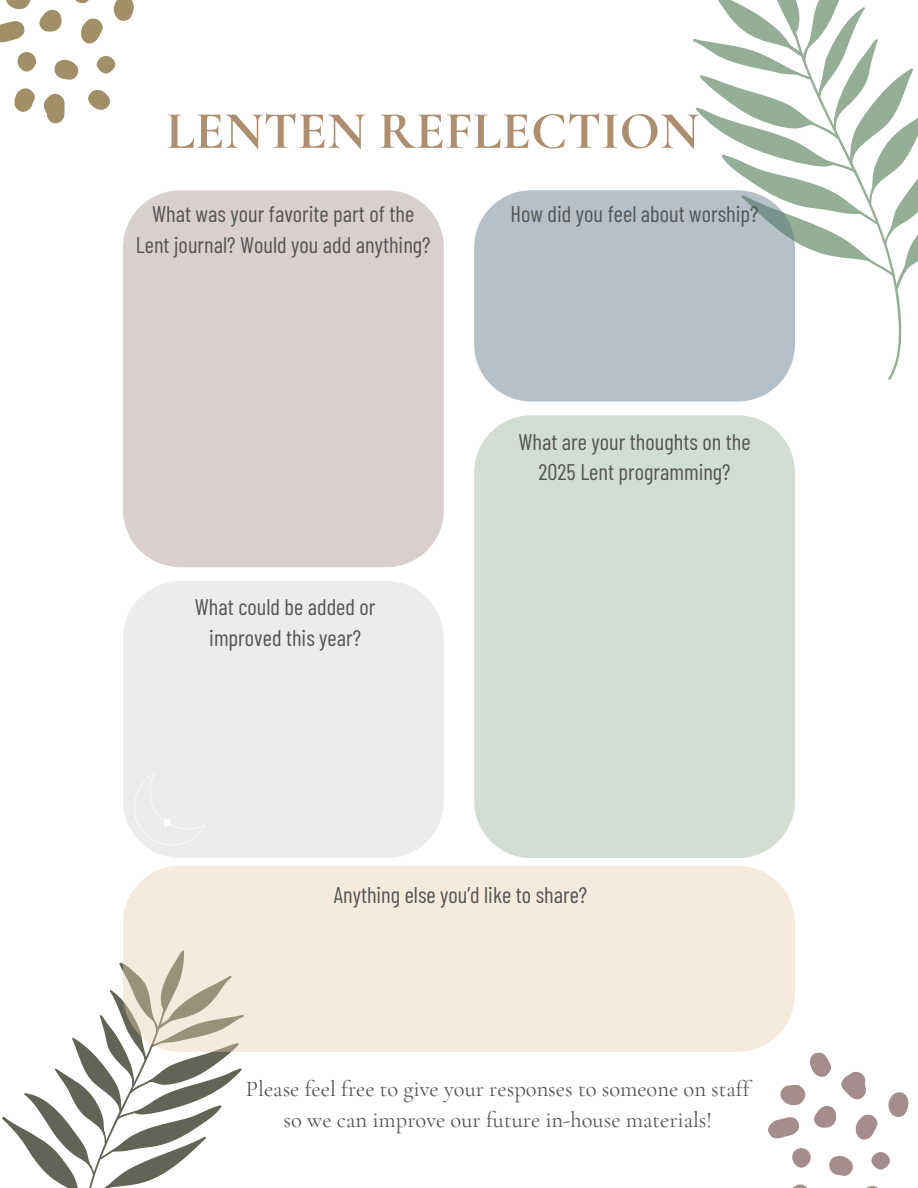
<style>
.page{position:relative;width:918px;height:1188px;background:#fff}
.page>*{position:absolute;margin:0;border:0;box-sizing:border-box;transform-origin:0 0}
.t1{font:700 53.1px "Cormorant Garamond";color:#ad8e6f}
.t2{font:22.5px/30.8px "Barlow Condensed";color:#545454;text-align:center}
.t3{font:22.5px/31.5px "Cormorant Garamond";color:#545454;text-align:center}
</style>
<div class="page">
<svg style="left:693px;top:0;width:225px;height:380px"></svg>
<div style="left:474px;top:415px;width:321px;height:443px;background:#d2ddd3"></div>
<div style="left:123px;top:581px;width:321px;height:277px;background:#ececec"></div>
<div style="left:123px;top:190px;width:321px;height:377px;background:#d9cfcf"></div>
<div style="left:474px;top:190px;width:321px;height:212px;background:#b5c0c8"></div>
<svg style="left:2px;top:962px;width:240px;height:226px"></svg>
<div style="left:123px;top:866px;width:672px;height:186px;background:#f6eadc"></div>
<div style="left:134px;top:773px;width:72px;height:72px;background:#ececec"></div>
<svg style="left:888px;top:1092px;width:20px;height:25px"></svg>
<svg style="left:768px;top:1052px;width:110px;height:88px"></svg>
<svg style="left:829px;top:1156px;width:24px;height:20px"></svg>
<svg style="left:793px;top:1184px;width:14px;height:4px"></svg>
<svg style="left:867px;top:1186px;width:11px;height:2px"></svg>
<div style="left:792px;top:1148px;width:19px;height:20px;background:#a68d8d;border-radius:50%"></div>
<div style="left:871px;top:1152px;width:19px;height:18px;background:#a68d8d;border-radius:50%"></div>
<svg style="left:0;top:21px;width:25px;height:21px"></svg>
<svg style="left:43px;top:93px;width:22px;height:30px"></svg>
<svg style="left:6px;top:0;width:25px;height:9px"></svg>
<svg style="left:113px;top:0;width:21px;height:21px"></svg>
<svg style="left:39px;top:0;width:64px;height:44px"></svg>
<svg style="left:54px;top:59px;width:25px;height:21px"></svg>
<svg style="left:14px;top:88px;width:21px;height:24px"></svg>
<svg style="left:88px;top:90px;width:22px;height:20px"></svg>
<div style="left:17px;top:52px;width:19px;height:20px;background:#a18f67;border-radius:50%"></div>
<div style="left:97px;top:56px;width:18px;height:18px;background:#a18f67;border-radius:50%"></div>
<p class="t1" style="left:166px;top:99px;width:535px">LENTEN REFLECTION</p>
<p class="t2" style="left:136px;top:198px;width:296px">What was your favorite part of the<br>Lent journal? Would you add anything?</p>
<h1 class="t2" style="left:195px;top:591px;width:182px">What could be added or improved this year?</h1>
<p class="t2" style="left:511px;top:198px;width:249px">How did you feel about worship?</p>
<p class="t2" style="left:518px;top:425px;width:234px">What are your thoughts on the<br>2025 Lent programming?</p>
<p class="t2" style="left:334px;top:878px;width:255px">Anything else you’d like to share?</p>
<p class="t3" style="left:246px;top:1073px;width:505px">Please feel free to give your responses to someone on staff so we can improve our future in-house materials!</p>
</div>
